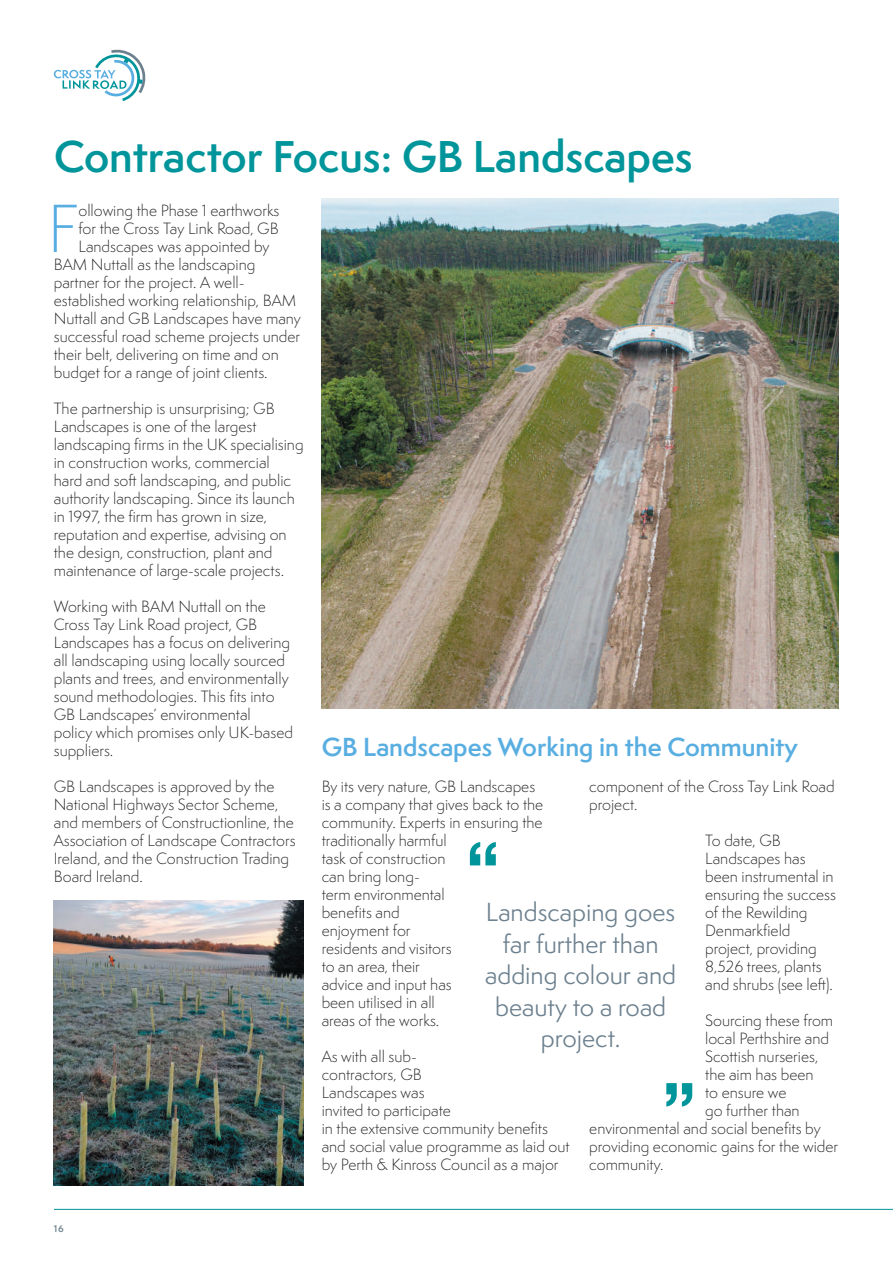
<style>
.page{position:relative;width:893px;height:1263px;background:#fff}
.page>*{position:absolute;margin:0;border:0;box-sizing:border-box;transform-origin:0 0}
.t1{font:300 62.55px "Semplicita Pro";color:#59aee1}
.t2{font:600 40.95px "Semplicita Pro";color:#00959a}
.t3{font:24px/31.5px "Semplicita Pro";color:#6c808e;text-align:center}
.t4{font:600 24px "Semplicita Pro";color:#59aee1}
.t5{font:300 15px/18px "Semplicita Pro";color:#231f20}
.t6{font:600 9px "Semplicita Pro";color:#6c808e}
</style>
<div class="page">
<hr style="left:54px;top:1209px;width:839px;height:1px;background:#00959a">
<svg style="left:54px;top:50px;width:91px;height:51px"></svg>
<img style="left:322px;top:198px;width:517px;height:510px">
<img style="left:54px;top:900px;width:250px;height:285px">
<svg style="left:470px;top:842px;width:26px;height:23px"></svg>
<svg style="left:666px;top:1083px;width:26px;height:23px"></svg>
<h2 class="t2" style="left:54px;top:127px;width:640px">Contractor Focus: GB Landscapes</h2>
<h1 class="t1" style="left:47px;top:187px;width:33px">F</h1>
<p class="t5" style="left:78px;top:201px;width:203px">ollowing the Phase 1 earthworks</p>
<p class="t5" style="left:78px;top:219px;width:202px">for the Cross Tay Link Road, GB</p>
<p class="t5" style="left:78px;top:237px;width:193px">Landscapes was appointed by</p>
<p class="t5" style="left:54px;top:255px;width:203px">BAM Nuttall as the landscaping</p>
<p class="t5" style="left:54px;top:273px;width:192px">partner for the project. A well-</p>
<p class="t5" style="left:54px;top:291px;width:244px">established working relationship, BAM</p>
<p class="t5" style="left:54px;top:309px;width:249px">Nuttall and GB Landscapes have many</p>
<p class="t5" style="left:54px;top:327px;width:248px">successful road scheme projects under</p>
<p class="t5" style="left:54px;top:345px;width:226px">their belt, delivering on time and on</p>
<p class="t5" style="left:54px;top:363px;width:215px">budget for a range of joint clients.</p>
<p class="t5" style="left:54px;top:399px;width:251px">The partnership is unsurprising; GB Landscapes is one of the largest landscaping firms in the UK specialising in construction works, commercial<br>hard and soft landscaping, and public authority landscaping. Since its launch in 1997, the firm has grown in size, reputation and expertise, advising on the design, construction, plant and maintenance of large-scale projects.</p>
<p class="t5" style="left:54px;top:597px;width:241px">Working with BAM Nuttall on the<br>Cross Tay Link Road project, GB<br>Landscapes has a focus on delivering all landscaping using locally sourced plants and trees, and environmentally sound methodologies. This fits into<br>GB Landscapes’ environmental policy which promises only UK-based suppliers.</p>
<p class="t5" style="left:54px;top:777px;width:243px">GB Landscapes is approved by the<br>National Highways Sector Scheme, and members of Constructionline, the<br>Association of Landscape Contractors<br>Ireland, and the Construction Trading<br>Board Ireland.</p>
<h3 class="t4" style="left:322px;top:729px;width:478px">GB Landscapes Working in the Community</h3>
<p class="t5" style="left:589px;top:777px;width:247px">component of the Cross Tay Link Road project.</p>
<p class="t5" style="left:705px;top:831px;width:132px">To date, GB<br>Landscapes has been instrumental in ensuring the success of the Rewilding<br>Denmarkfield project, providing<br>8,526 trees, plants and shrubs (see left).</p>
<p class="t5" style="left:705px;top:1011px;width:130px">Sourcing these from</p>
<p class="t5" style="left:705px;top:1029px;width:126px">local Perthshire and</p>
<p class="t5" style="left:705px;top:1047px;width:115px">Scottish nurseries,</p>
<p class="t5" style="left:705px;top:1065px;width:110px">the aim has been</p>
<p class="t5" style="left:705px;top:1083px;width:83px">to ensure we</p>
<p class="t5" style="left:705px;top:1101px;width:96px">go further than</p>
<p class="t5" style="left:589px;top:1119px;width:233px">environmental and social benefits by</p>
<p class="t5" style="left:589px;top:1137px;width:250px">providing economic gains for the wider</p>
<p class="t5" style="left:589px;top:1155px;width:76px">community.</p>
<p class="t5" style="left:322px;top:777px;width:223px">By its very nature, GB Landscapes is a company that gives back to the community. Experts in ensuring the traditionally harmful<br>task of construction<br>can bring long-<br>term environmental<br>benefits and<br>enjoyment for<br>residents and visitors<br>to an area, their<br>advice and input has<br>been utilised in all<br>areas of the works.</p>
<p class="t5" style="left:322px;top:1047px;width:249px">As with all sub-<br>contractors, GB<br>Landscapes was<br>invited to participate<br>in the extensive community benefits and social value programme as laid out by Perth &amp; Kinross Council as a major</p>
<h3 class="t3" style="left:485px;top:896px;width:193px">Landscaping goes far further than adding colour and beauty to a road project.</h3>
<p class="t6" style="left:54px;top:1222px;width:11px">16</p>
</div>
